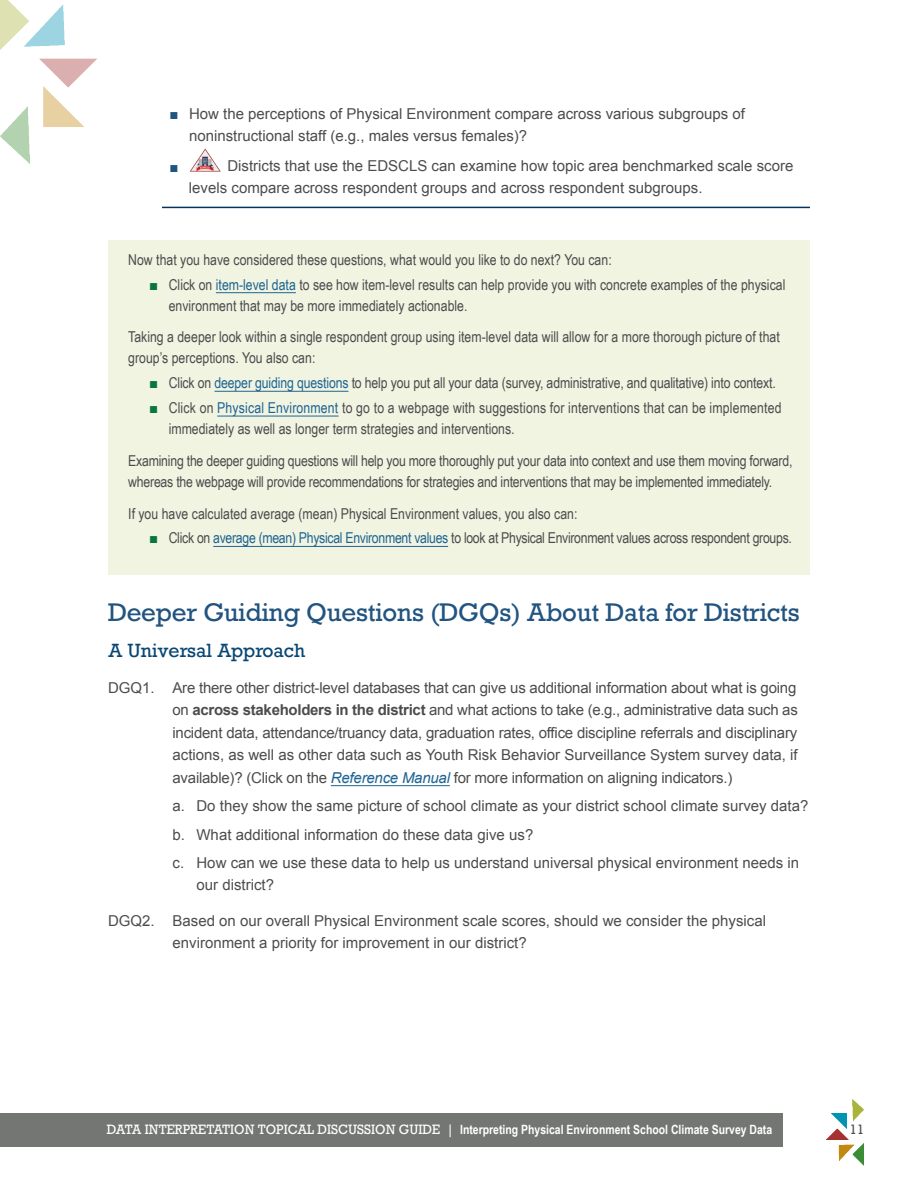
<style>
.page{position:relative;width:918px;height:1188px;background:#fff}
.page>*{position:absolute;margin:0;border:0;box-sizing:border-box;transform-origin:0 0}
.t1{font:24px "Rockwell";letter-spacing:-.01em;color:#215480}
.t2{font:18px "Rockwell";color:#084673}
.t3{font:15px/22.5px "Arial";color:#4b4c4d}
.t4{font:15px/21px "Arial Narrow";color:#4b4c4d}
.t5{font:15px "Arial Narrow";letter-spacing:-.02em;color:#4b4c4d}
.t6{font:15px "Arial";color:#215480}
.t7{font:700 12.75px "Arial Narrow";color:#fff}
.t8{font:12.75px "Rockwell";color:#4b4c4d}
.s1{color:#215480}
.s2{font-family:"Arial";color:#08763f}
.s3{color:#1e6493}
.s4{font-weight:700}
.s5{font-style:italic;color:#1e6493}
.s6{font-family:"Rockwell";font-weight:400}
</style>
<div class="page">
<div style="left:0;top:1113px;width:783px;height:34px;background:#747674"></div>
<img style="left:0;top:0;width:97px;height:164px">
<img style="left:826px;top:1099px;width:38px;height:67px">
<hr style="left:162px;top:207px;width:648px;height:1px;background:#003361">
<hr style="left:331px;top:785px;width:119px;height:1px;background:#1e6493">
<img style="left:189px;top:148px;width:32px;height:24px">
<div style="left:108px;top:240px;width:702px;height:335px;background:#f2f4e2"></div>
<hr style="left:216px;top:292px;width:80px;height:1px;background:#1e6493">
<hr style="left:215px;top:391px;width:133px;height:1px;background:#1e6493">
<hr style="left:217px;top:416px;width:122px;height:1px;background:#1e6493">
<hr style="left:213px;top:546px;width:235px;height:1px;background:#1e6493">
<p class="t3" style="left:189px;top:103px;width:558px;text-indent:-20px"><span class="s1">■</span> How the perceptions of Physical Environment compare across various subgroups of noninstructional staff (e.g., males versus females)?</p>
<p class="t6" style="left:170px;top:157px;width:11px">■</p>
<p class="t3" style="left:189px;top:154px;width:606px;text-indent:38px">Districts that use the EDSCLS can examine how topic area benchmarked scale score levels compare across respondent groups and across respondent subgroups.</p>
<p class="t4" style="left:128px;top:249px;width:485px">Now that you have considered these questions, what would you like to do next? You can:</p>
<p class="t4" style="left:169px;top:273px;width:618px;text-indent:-20px"><span class="s2">■</span> Click on <span class="s3">item-level data</span> to see how item-level results can help provide you with concrete examples of the physical environment that may be more immediately actionable.</p>
<p class="t4" style="left:128px;top:326px;width:653px">Taking a deeper look within a single respondent group using item-level data will allow for a more thorough picture of that group’s perceptions. You also can:</p>
<p class="t4" style="left:149px;top:372px;width:628px"><span class="s2">■</span> Click on <span class="s3">deeper guiding questions</span> to help you put all your data (survey, administrative, and qualitative) into context.</p>
<p class="t4" style="left:169px;top:397px;width:614px;text-indent:-20px"><span class="s2">■</span> Click on <span class="s3">Physical Environment</span> to go to a webpage with suggestions for interventions that can be implemented immediately as well as longer term strategies and interventions.</p>
<p class="t4" style="left:128px;top:450px;width:666px">Examining the deeper guiding questions will help you more thoroughly put your data into context and use them moving forward, whereas the webpage will provide recommendations for strategies and interventions that may be implemented immediately.</p>
<p class="t4" style="left:128px;top:502px;width:451px">If you have calculated average (mean) Physical Environment values, you also can:</p>
<p class="t5" style="left:149px;top:527px;width:644px"><span class="s2">■</span> Click on <span class="s3">average (mean) Physical Environment values</span> to look at Physical Environment values across respondent groups.</p>
<h3 class="t1" style="left:108px;top:597px;width:693px">Deeper Guiding Questions (DGQs) About Data for Districts</h3>
<h4 class="t2" style="left:108px;top:639px;width:199px">A Universal Approach</h4>
<p class="t3" style="left:173px;top:676px;width:627px;text-align:justify;text-indent:-64px">DGQ1. Are there other district-level databases that can give us additional information about what is going on <span class="s4">across stakeholders in the district</span> and what actions to take (e.g., administrative data such as incident data, attendance/truancy data, graduation rates, office discipline referrals and disciplinary actions, as well as other data such as Youth Risk Behavior Surveillance System survey data, if available)? (Click on the <span class="s5">Reference Manual</span> for more information on aligning indicators.)</p>
<p class="t3" style="left:173px;top:795px;width:637px">a. Do they show the same picture of school climate as your district school climate survey data?</p>
<p class="t3" style="left:173px;top:823px;width:362px">b. What additional information do these data give us?</p>
<p class="t3" style="left:197px;top:852px;width:604px;line-height:21.8px;text-indent:-24px">c. How can we use these data to help us understand universal physical environment needs in our district?</p>
<p class="t3" style="left:173px;top:910px;width:595px;text-indent:-64px">DGQ2. Based on our overall Physical Environment scale scores, should we consider the physical environment a priority for improvement in our district?</p>
<p class="t7" style="left:107px;top:1120px;width:667px"><span class="s6">DATA INTERPRETATION TOPICAL DISCUSSION GUIDE |</span> Interpreting Physical Environment School Climate Survey Data</p>
<p class="t8" style="left:850px;top:1121px;width:16px">11</p>
</div>
